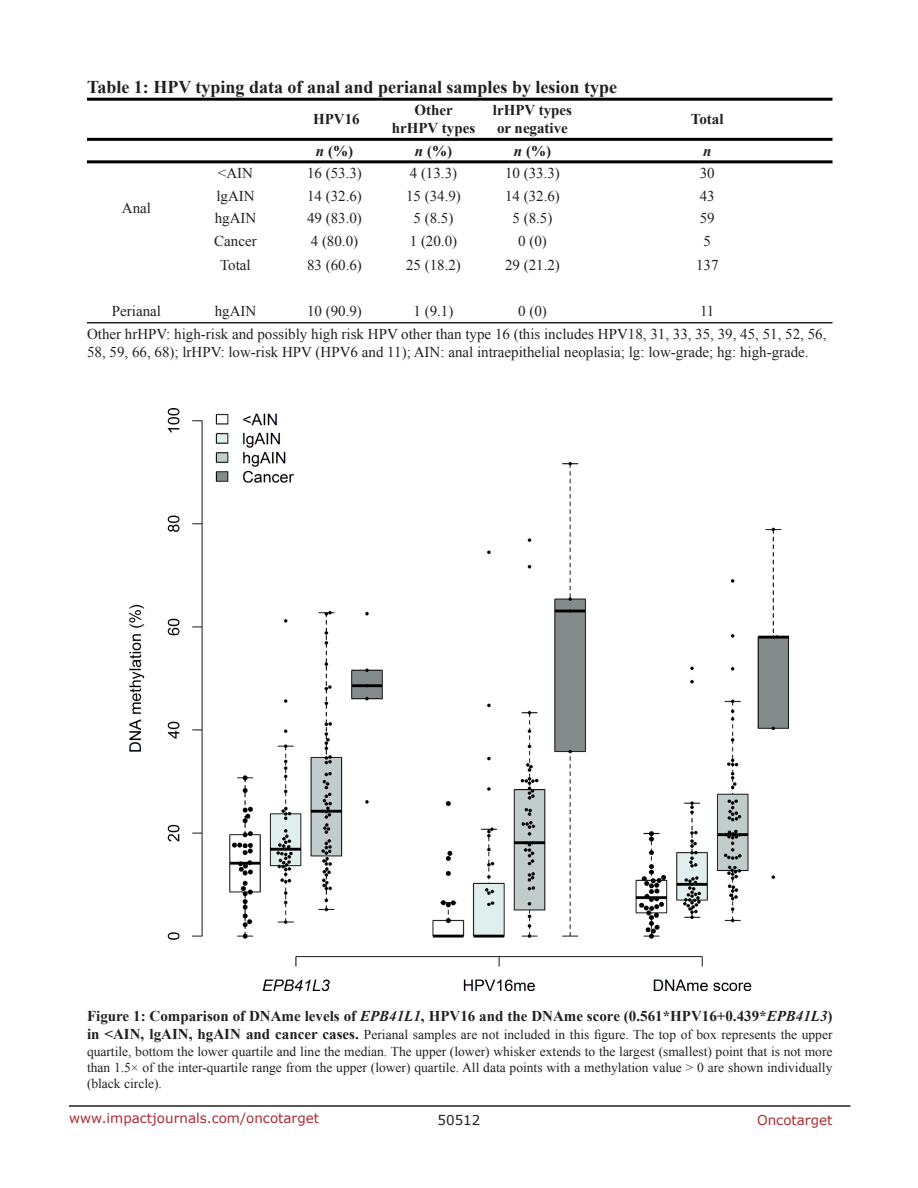
<style>
.page{position:relative;width:918px;height:1188px;background:#fff}
.page>*{position:absolute;margin:0;border:0;box-sizing:border-box;transform-origin:0 0}
.TableHeading{font:700 18px "Times New Roman";color:#231f20}
.TableText{font:15px/18px "Times New Roman";color:#231f20}
.FigureText{font:700 15px "Times New Roman";color:#231f20}
.TableText-2{font:700 15px/18px "Times New Roman";color:#231f20;text-align:center}
.TableText-3{font:italic 700 15px "Times New Roman";color:#231f20}
.FigureText-2{font:13.5px/16.2px "Times New Roman";color:#231f20;text-align:justify}
.t1{font:13.5px "Verdana";color:#ac2b31}
.t2{font:13.5px "Verdana";color:#231f20}
.s1{font-style:italic}
.s2{font-weight:700;font-size:15px}
</style>
<div class="page">
<hr style="left:69px;top:1105px;width:781px;height:2px;background:#231f20">
<img style="left:129px;top:408px;width:660px;height:583px">
<svg style="left:87px;top:97px;width:745px;height:227px"></svg>
<hr style="left:87px;top:98px;width:99px;height:3px;background:#000">
<hr style="left:186px;top:98px;width:99px;height:3px;background:#000">
<hr style="left:285px;top:98px;width:99px;height:3px;background:#000">
<hr style="left:384px;top:98px;width:99px;height:3px;background:#000">
<hr style="left:483px;top:98px;width:99px;height:3px;background:#000">
<hr style="left:582px;top:98px;width:250px;height:3px;background:#000">
<hr style="left:87px;top:138px;width:99px;height:3px;background:#000">
<hr style="left:186px;top:138px;width:99px;height:3px;background:#000">
<hr style="left:285px;top:138px;width:99px;height:3px;background:#000">
<hr style="left:384px;top:138px;width:99px;height:3px;background:#000">
<hr style="left:483px;top:138px;width:99px;height:3px;background:#000">
<hr style="left:582px;top:138px;width:250px;height:3px;background:#000">
<hr style="left:87px;top:160px;width:99px;height:3px;background:#000">
<hr style="left:186px;top:160px;width:99px;height:3px;background:#000">
<hr style="left:285px;top:160px;width:99px;height:3px;background:#000">
<hr style="left:384px;top:160px;width:99px;height:3px;background:#000">
<hr style="left:483px;top:160px;width:99px;height:3px;background:#000">
<hr style="left:582px;top:160px;width:250px;height:3px;background:#000">
<hr style="left:87px;top:322px;width:99px;height:1px;background:#231f20">
<hr style="left:186px;top:322px;width:99px;height:1px;background:#231f20">
<hr style="left:285px;top:322px;width:99px;height:1px;background:#231f20">
<hr style="left:384px;top:322px;width:99px;height:1px;background:#231f20">
<hr style="left:483px;top:322px;width:99px;height:1px;background:#231f20">
<hr style="left:582px;top:322px;width:250px;height:1px;background:#231f20">
<p class="TableHeading" style="left:87px;top:75px;width:532px">Table 1: HPV typing data of anal and perianal samples by lesion type</p>
<p class="TableText-2" style="left:313px;top:110px;width:48px">HPV16</p>
<p class="TableText-2" style="left:392px;top:101px;width:85px">Other hrHPV types</p>
<p class="TableText-2" style="left:493px;top:101px;width:81px;text-align:left">lrHPV types or negative</p>
<p class="TableText-2" style="left:691px;top:110px;width:34px">Total</p>
<p class="TableText-2" style="left:316px;top:141px;width:39px"><span class="s1">n</span> (%)</p>
<p class="TableText-2" style="left:415px;top:141px;width:39px"><span class="s1">n</span> (%)</p>
<p class="TableText-2" style="left:514px;top:141px;width:39px"><span class="s1">n</span> (%)</p>
<p class="TableText-3" style="left:703px;top:140px;width:10px">n</p>
<p class="TableText" style="left:122px;top:198px;width:31px">Anal</p>
<p class="TableText" style="left:218px;top:164px;width:37px">&lt;AIN</p>
<p class="TableText" style="left:307px;top:164px;width:56px">16 (53.3)</p>
<p class="TableText" style="left:410px;top:164px;width:49px">4 (13.3)</p>
<p class="TableText" style="left:505px;top:164px;width:56px">10 (33.3)</p>
<p class="TableText" style="left:700px;top:164px;width:16px">30</p>
<p class="TableText" style="left:216px;top:187px;width:40px">lgAIN</p>
<p class="TableText" style="left:307px;top:187px;width:56px">14 (32.6)</p>
<p class="TableText" style="left:406px;top:187px;width:56px">15 (34.9)</p>
<p class="TableText" style="left:505px;top:187px;width:56px">14 (32.6)</p>
<p class="TableText" style="left:700px;top:187px;width:16px">43</p>
<p class="TableText" style="left:215px;top:209px;width:43px">hgAIN</p>
<p class="TableText" style="left:307px;top:209px;width:56px">49 (83.0)</p>
<p class="TableText" style="left:414px;top:209px;width:41px">5 (8.5)</p>
<p class="TableText" style="left:513px;top:209px;width:41px">5 (8.5)</p>
<p class="TableText" style="left:700px;top:209px;width:16px">59</p>
<p class="TableText" style="left:214px;top:232px;width:44px">Cancer</p>
<p class="TableText" style="left:311px;top:232px;width:49px">4 (80.0)</p>
<p class="TableText" style="left:410px;top:232px;width:49px">1 (20.0)</p>
<p class="TableText" style="left:518px;top:232px;width:30px">0 (0)</p>
<p class="TableText" style="left:704px;top:232px;width:9px">5</p>
<p class="TableText" style="left:220px;top:256px;width:32px">Total</p>
<p class="TableText" style="left:307px;top:256px;width:56px">83 (60.6)</p>
<p class="TableText" style="left:406px;top:256px;width:56px">25 (18.2)</p>
<p class="TableText" style="left:505px;top:256px;width:56px">29 (21.2)</p>
<p class="TableText" style="left:696px;top:256px;width:24px">137</p>
<p class="TableText" style="left:112px;top:302px;width:51px">Perianal</p>
<p class="TableText" style="left:215px;top:302px;width:43px">hgAIN</p>
<p class="TableText" style="left:307px;top:302px;width:56px">10 (90.9)</p>
<p class="TableText" style="left:414px;top:302px;width:41px">1 (9.1)</p>
<p class="TableText" style="left:518px;top:302px;width:30px">0 (0)</p>
<p class="TableText" style="left:700px;top:302px;width:16px">11</p>
<p class="TableText" style="left:87px;top:325px;width:741px">Other hrHPV: high-risk and possibly high risk HPV other than type 16 (this includes HPV18, 31, 33, 35, 39, 45, 51, 52, 56,<br>58, 59, 66, 68); lrHPV: low-risk HPV (HPV6 and 11); AIN: anal intraepithelial neoplasia; lg: low-grade; hg: high-grade.</p>
<p class="FigureText" style="left:87px;top:1006px;width:747px">Figure 1: Comparison of DNAme levels of <span class="s1">EPB41L1</span>, HPV16 and the DNAme score (0.561*HPV16+0.439*<span class="s1">EPB41L3</span>)</p>
<p class="FigureText-2" style="left:87px;top:1027px;width:747px"><span class="s2">in &lt;AIN, lgAIN, hgAIN and cancer cases.</span> Perianal samples are not included in this figure. The top of box represents the upper quartile, bottom the lower quartile and line the median. The upper (lower) whisker extends to the largest (smallest) point that is not more than 1.5× of the inter-quartile range from the upper (lower) quartile. All data points with a methylation value &gt; 0 are shown individually (black circle).</p>
<p class="t1" style="left:69px;top:1109px;width:252px">www.impactjournals.com/oncotarget</p>
<p class="t2" style="left:438px;top:1111px;width:44px">50512</p>
<p class="t1" style="left:757px;top:1111px;width:77px">Oncotarget</p>
</div>
